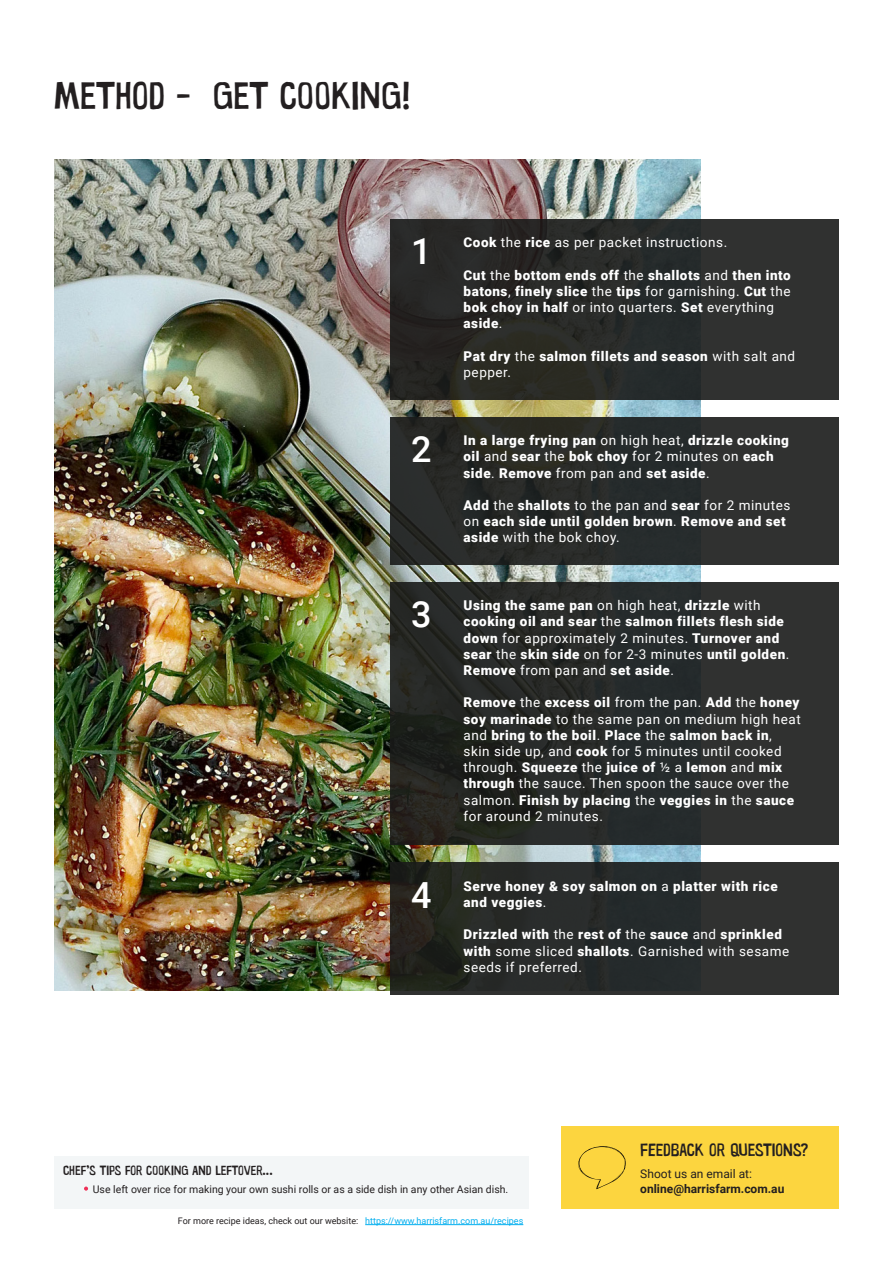
<style>
.page{position:relative;width:893px;height:1263px;background:#fff}
.page>*{position:absolute;margin:0;border:0;box-sizing:border-box;transform-origin:0 0}
.t1{font:39px "Warugaki";color:#231f20}
.t2{font:500 36px "Roboto";color:#fff}
.t3{font:18px "Warugaki";color:#231f20}
.t4{font:900 13.5px/16.2px "Roboto";letter-spacing:.04em;color:#fff}
.t5{font:13.5px/16.2px "Roboto";letter-spacing:.04em;color:#fff}
.t6{font:13.5px "Warugaki";color:#231f20}
.t7{font:700 12px "Roboto";color:#231f20}
.t8{font:12px "Roboto";color:#231f20}
.t9{font:10.5px "Roboto";color:#231f20}
.t10{font:9px "Roboto";color:#231f20}
.t11{font:9px "Roboto";color:#00aeef}
.s1{font-weight:900}
.s2{font-weight:400}
</style>
<div class="page">
<div style="left:561px;top:1126px;width:278px;height:83px;background:#fcd53f"></div>
<div style="left:54px;top:1156px;width:474px;height:53px;background:#f3f6f7"></div>
<hr style="left:365px;top:1224px;width:158px;height:1px;background:#00aeef">
<img style="left:54px;top:159px;width:646px;height:832px">
<div style="left:390px;top:219px;width:449px;height:180px;background:#2a2c2b"></div>
<div style="left:390px;top:582px;width:449px;height:263px;background:linear-gradient(to right,#212320,#303333)"></div>
<div style="left:390px;top:417px;width:449px;height:147px;background:#2b2d2c"></div>
<div style="left:390px;top:863px;width:449px;height:132px;background:linear-gradient(to right,#222520,#303334)"></div>
<svg style="left:84px;top:1186px;width:4px;height:5px"></svg>
<svg style="left:578px;top:1146px;width:48px;height:43px"></svg>
<p class="t1" style="left:54px;top:72px;width:358px">METHOD - GET COOKING!</p>
<p class="t2" style="left:411px;top:226px;width:22px">1</p>
<p class="t5" style="left:464px;top:234px;width:265px"><span class="s1">Cook</span> the <span class="s1">rice</span> as per packet instructions.</p>
<p class="t4" style="left:464px;top:266px;width:329px">Cut <span class="s2">the</span> bottom ends off <span class="s2">the</span> shallots <span class="s2">and</span> then into batons<span class="s2">,</span> finely slice <span class="s2">the</span> tips <span class="s2">for garnishing.</span> Cut <span class="s2">the </span>bok choy in half <span class="s2">or into quarters.</span> Set <span class="s2">everything </span>aside<span class="s2">.</span></p>
<p class="t4" style="left:464px;top:347px;width:333px">Pat dry <span class="s2">the</span> salmon fillets and season <span class="s2">with salt and pepper.</span></p>
<p class="t2" style="left:411px;top:424px;width:22px">2</p>
<p class="t4" style="left:464px;top:432px;width:327px">In a large frying pan <span class="s2">on high heat,</span> drizzle cooking oil <span class="s2">and</span> sear <span class="s2">the</span> bok choy <span class="s2">for 2 minutes on</span> each side<span class="s2">.</span> Remove <span class="s2">from pan and</span> set aside<span class="s2">.</span></p>
<p class="t4" style="left:464px;top:497px;width:328px">Add <span class="s2">the</span> shallots <span class="s2">to the pan and</span> sear <span class="s2">for 2 minutes on</span> each side until golden brown<span class="s2">.</span> Remove and set aside <span class="s2">with the bok choy.</span></p>
<p class="t2" style="left:411px;top:589px;width:22px">3</p>
<p class="t2" style="left:411px;top:870px;width:22px">4</p>
<p class="t4" style="left:464px;top:597px;width:327px">Using the same pan <span class="s2">on high heat,</span> drizzle <span class="s2">with </span>cooking oil and sear <span class="s2">the</span> salmon fillets flesh side down <span class="s2">for approximately 2 minutes.</span> Turnover and sear <span class="s2">the</span> skin side <span class="s2">on for 2-3 minutes</span> until golden<span class="s2">.<br></span>Remove <span class="s2">from pan and</span> set aside<span class="s2">.</span></p>
<p class="t5" style="left:464px;top:694px;width:339px"><span class="s1">Remove</span> the <span class="s1">excess oil</span> from the pan. <span class="s1">Add</span> the <span class="s1">honey soy marinade</span> to the same pan on medium high heat and <span class="s1">bring to the boil</span>. <span class="s1">Place</span> the <span class="s1">salmon back in</span>, skin side up, and <span class="s1">cook</span> for 5 minutes until cooked through. <span class="s1">Squeeze</span> the <span class="s1">juice of</span> ½ a <span class="s1">lemon</span> and <span class="s1">mix through</span> the sauce. Then spoon the sauce over the salmon. <span class="s1">Finish by placing</span> the <span class="s1">veggies in</span> the <span class="s1">sauce </span>for around 2 minutes.</p>
<p class="t4" style="left:464px;top:877px;width:316px">Serve honey &amp; soy salmon on <span class="s2">a</span> platter with rice and veggies<span class="s2">.</span></p>
<p class="t5" style="left:464px;top:926px;width:327px"><span class="s1">Drizzled with</span> the <span class="s1">rest of</span> the <span class="s1">sauce</span> and <span class="s1">sprinkled with</span> some sliced <span class="s1">shallots</span>. Garnished with sesame seeds if preferred.</p>
<p class="t6" style="left:63px;top:1162px;width:211px">CHEF’S TIPS FOR COOKING AND LEFTOVER...</p>
<p class="t9" style="left:93px;top:1182px;width:417px">Use left over rice for making your own sushi rolls or as a side dish in any other Asian dish.</p>
<p class="t10" style="left:178px;top:1214px;width:182px">For more recipe ideas, check out our website:</p>
<p class="t11" style="left:365px;top:1214px;width:160px">https://www.harrisfarm.com.au/recipes</p>
<p class="t3" style="left:640px;top:1139px;width:169px">FEEDBACK OR QUESTIONS?</p>
<p class="t8" style="left:640px;top:1165px;width:113px">Shoot us an email at:</p>
<p class="t7" style="left:640px;top:1180px;width:146px">online@harrisfarm.com.au</p>
</div>
